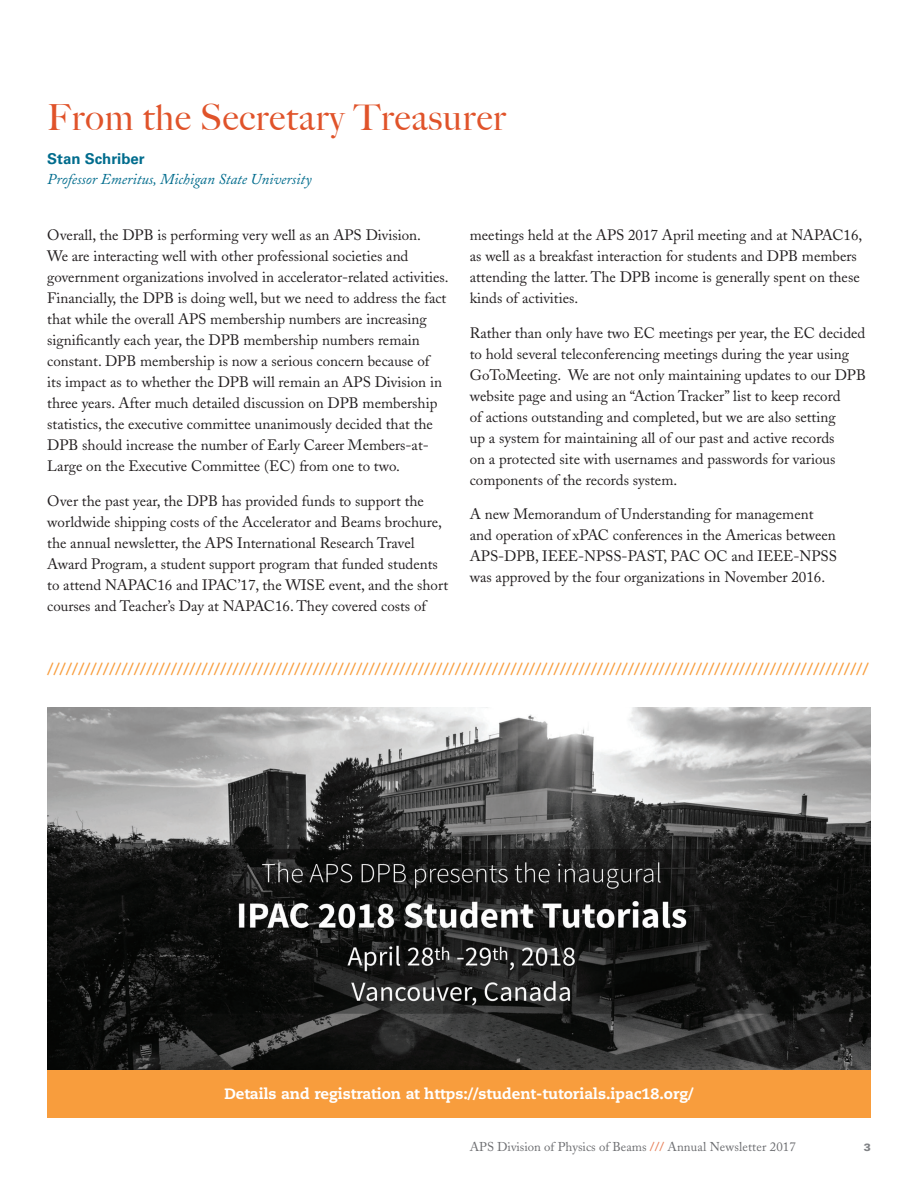
<style>
.page{position:relative;width:918px;height:1188px;background:#fff}
.page>*{position:absolute;margin:0;border:0;box-sizing:border-box;transform-origin:0 0}
.Article_Title{font:500 36px "Big Caslon";letter-spacing:.025em;color:#e0532a}
.t1{font:700 17.25px "Adobe Caslon";color:#f89d3d}
.t2{font:15px/21px "Adobe Caslon";color:#231f20}
.t3{font:800 15px "Caecilia";color:#fff}
.Author_Title{font:italic 15px "Adobe Caslon";color:#006c8d}
.Author{font:700 15px "Univers";color:#006c8d}
.t4{font:12.75px "Adobe Caslon";color:#6c6d70}
.t5{font:900 10.5px "Univers";color:#808285}
.s1{font-weight:700;color:#e8835d}
</style>
<div class="page">
<img style="left:47px;top:708px;width:824px;height:363px">
<div style="left:47px;top:1071px;width:824px;height:47px;background:#f89d3d"></div>
<p class="Article_Title" style="left:47px;top:88px;width:460px">From the Secretary Treasurer</p>
<p class="Author" style="left:47px;top:150px;width:99px">Stan Schriber</p>
<p class="Author_Title" style="left:47px;top:171px;width:266px">Professor Emeritus, Michigan State University</p>
<p class="t2" style="left:47px;top:225px;width:403px">Overall, the DPB is performing very well as an APS Division.<br>We are interacting well with other professional societies and government organizations involved in accelerator-related activities.<br>Financially, the DPB is doing well, but we need to address the fact that while the overall APS membership numbers are increasing significantly each year, the DPB membership numbers remain constant. DPB membership is now a serious concern because of<br>its impact as to whether the DPB will remain an APS Division in three years. After much detailed discussion on DPB membership statistics, the executive committee unanimously decided that the DPB should increase the number of Early Career Members-at-Large on the Executive Committee (EC) from one to two.</p>
<p class="t2" style="left:47px;top:490px;width:402px">Over the past year, the DPB has provided funds to support the worldwide shipping costs of the Accelerator and Beams brochure, the annual newsletter, the APS International Research Travel Award Program, a student support program that funded students to attend NAPAC16 and IPAC’17, the WISE event, and the short courses and Teacher’s Day at NAPAC16. They covered costs of</p>
<p class="t2" style="left:470px;top:225px;width:394px">meetings held at the APS 2017 April meeting and at NAPAC16, as well as a breakfast interaction for students and DPB members attending the latter. The DPB income is generally spent on these kinds of activities.</p>
<p class="t2" style="left:470px;top:322px;width:398px">Rather than only have two EC meetings per year, the EC decided to hold several teleconferencing meetings during the year using GoToMeeting. We are not only maintaining updates to our DPB website page and using an “Action Tracker” list to keep record<br>of actions outstanding and completed, but we are also setting<br>up a system for maintaining all of our past and active records<br>on a protected site with usernames and passwords for various components of the records system.</p>
<p class="t2" style="left:470px;top:504px;width:369px">A new Memorandum of Understanding for management and operation of xPAC conferences in the Americas between APS-DPB, IEEE-NPSS-PAST, PAC OC and IEEE-NPSS was approved by the four organizations in November 2016.</p>
<p class="t1" style="left:47px;top:658px;width:823px">/////////////////////////////////////////////////////////////////////////////////////////////////////////////////////////////////////</p>
<p class="t3" style="left:224px;top:1084px;width:471px">Details and registration at https://student-tutorials.ipac18.org/</p>
<p class="t4" style="left:470px;top:1139px;width:327px">APS Division of Physics of Beams <span class="s1">///</span> Annual Newsletter 2017</p>
<p class="t5" style="left:864px;top:1140px;width:9px">3</p>
</div>
